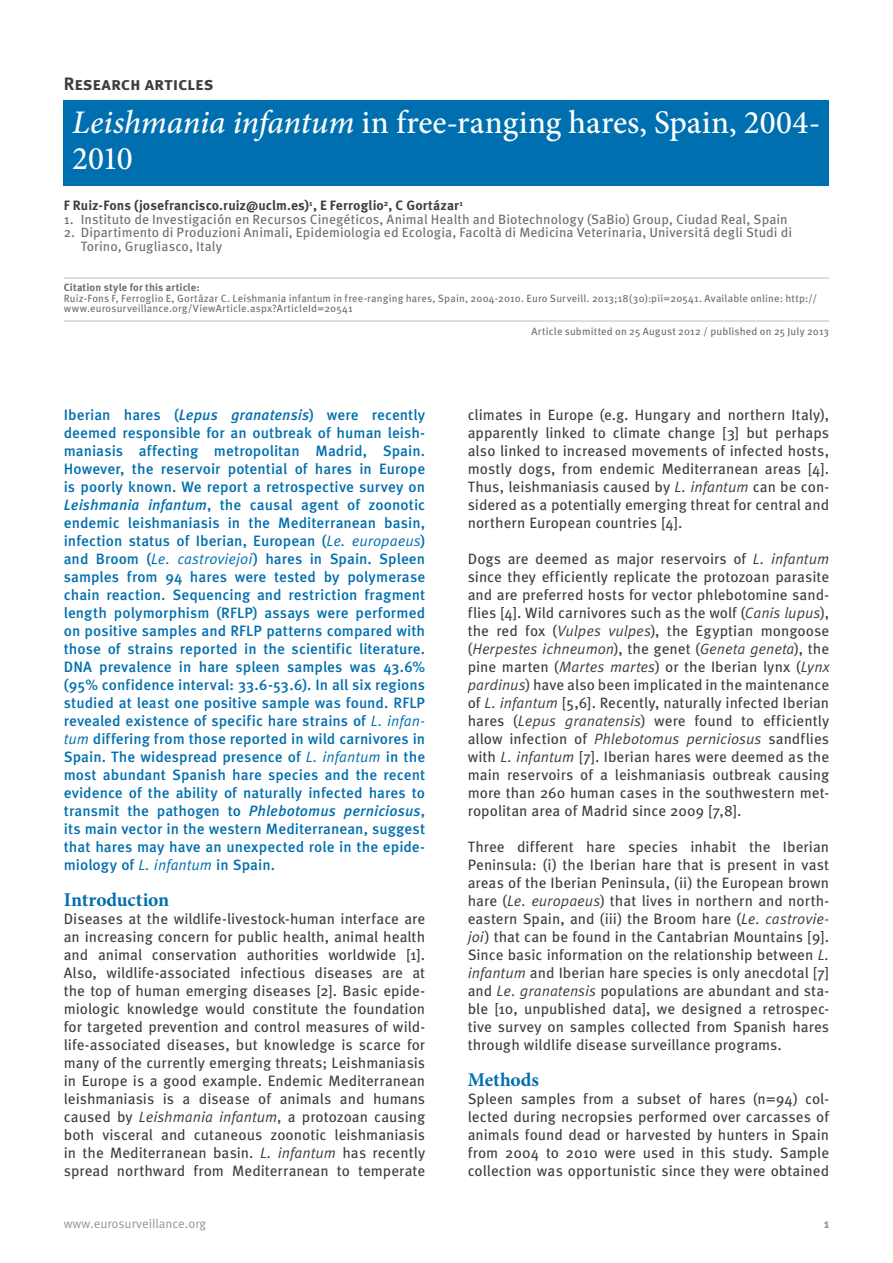
<style>
.page{position:relative;width:893px;height:1263px;background:#fff}
.page>*{position:absolute;margin:0;border:0;box-sizing:border-box;transform-origin:0 0}
.t1{font:500 33px/36px "Minion Pro";color:#fff}
.t2{font:700 19.5px "Minion Pro";color:#006faf}
.t3{font:700 18px "Meta Pro";color:#3e3e3f}
.t4{font:15px/18px "Meta Pro";color:#3e3e3f;text-align:justify}
.t5{font:500 15px/18px "Meta Pro";color:#006faf;text-align:justify}
.t6{font:13.5px/13.5px "Meta Pro";letter-spacing:.005em;color:#6c6d70}
.t7{font:700 13.5px "Meta Pro";letter-spacing:.005em;color:#3e3e3f}
.t8{font:12.75px "Meta Pro";color:#939598}
.t9{font:700 12.75px "Meta Pro";color:#939598}
.t10{font:10.5px/10.5px "Meta Pro";letter-spacing:.015em;color:#6c6d70}
.t11{font:700 10.5px "Meta Pro";letter-spacing:.015em;color:#6c6d70}
.s1{font-style:italic}
.s2{font-weight:400;font-style:italic}
</style>
<div class="page">
<hr style="left:64px;top:278px;width:765px;height:1px;background:#bcbdc0">
<hr style="left:64px;top:321px;width:765px;height:1px;background:#bcbdc0">
<div style="left:64px;top:100px;width:765px;height:86px;background:#006faf"></div>
<p class="t3" style="left:64px;top:72px;width:151px">Research articles</p>
<h1 class="t1" style="left:72px;top:104px;width:750px"><span class="s1">Leishmania infantum</span> in free-ranging hares, Spain, 2004-<br>2010</h1>
<p class="t7" style="left:64px;top:197px;width:400px">F Ruiz-Fons (josefrancisco.ruiz@uclm.es)<sup>1</sup>, E Ferroglio<sup>2</sup>, C Gortázar<sup>1</sup></p>
<p class="t6" style="left:64px;top:213px;width:725px">1. Instituto de Investigación en Recursos Cinegéticos, Animal Health and Biotechnology (SaBio) Group, Ciudad Real, Spain</p>
<p class="t6" style="left:81px;top:226px;width:713px;text-indent:-17px">2. Dipartimento di Produzioni Animali, Epidemiologia ed Ecologia, Facoltà di Medicina Veterinaria, Universitá degli Studi di<br>Torino, Grugliasco, Italy</p>
<p class="t11" style="left:64px;top:281px;width:137px">Citation style for this article:</p>
<p class="t10" style="left:64px;top:293px;width:755px">Ruiz-Fons F, Ferroglio E, Gortázar C. Leishmania infantum in free-ranging hares, Spain, 2004-2010. Euro Surveill. 2013;18(30):pii=20541. Available online: http:// www.eurosurveillance.org/ViewArticle.aspx?ArticleId=20541</p>
<p class="t10" style="left:532px;top:327px;width:299px">Article submitted on 25 August 2012 / published on 25 July 2013</p>
<p class="t5" style="left:64px;top:406px;width:363px">Iberian hares (<span class="s1">Lepus granatensis</span>) were recently deemed responsible for an outbreak of human leish&shy;maniasis affecting metropolitan Madrid, Spain.<br>However, the reservoir potential of hares in Europe is poorly known. We report a retrospective survey on <span class="s1">Leishmania infantum</span>, the causal agent of zoonotic endemic leishmaniasis in the Mediterranean basin, infection status of Iberian, European (<span class="s2">Le. europaeus</span>) and Broom (<span class="s2">Le. castroviejoi</span>) hares in Spain. Spleen samples from 94 hares were tested by polymerase chain reaction. Sequencing and restriction fragment length polymorphism (RFLP) assays were performed on positive samples and RFLP patterns compared with those of strains reported in the scientific literature.<br>DNA prevalence in hare spleen samples was 43.6% (95% confidence interval: 33.6-53.6). In all six regions studied at least one positive sample was found. RFLP revealed existence of specific hare strains of <span class="s2">L. infan&shy;tum</span> differing from those reported in wild carnivores in Spain. The widespread presence of <span class="s2">L. infantum</span> in the most abundant Spanish hare species and the recent evidence of the ability of naturally infected hares to transmit the pathogen to <span class="s1">Phlebotomus perniciosus</span>, its main vector in the western Mediterranean, suggest that hares may have an unexpected role in the epide&shy;miology of <span class="s2">L. infantum</span> in Spain.</p>
<h2 class="t2" style="left:64px;top:886px;width:107px">Introduction</h2>
<p class="t4" style="left:64px;top:910px;width:363px">Diseases at the wildlife-livestock-human interface are an increasing concern for public health, animal health and animal conservation authorities worldwide [1].<br>Also, wildlife-associated infectious diseases are at the top of human emerging diseases [2]. Basic epide&shy;miologic knowledge would constitute the foundation for targeted prevention and control measures of wild&shy;life-associated diseases, but knowledge is scarce for many of the currently emerging threats; Leishmaniasis in Europe is a good example. Endemic Mediterranean leishmaniasis is a disease of animals and humans caused by <span class="s1">Leishmania infantum</span>, a protozoan causing both visceral and cutaneous zoonotic leishmaniasis in the Mediterranean basin. <span class="s1">L. infantum</span> has recently spread northward from Mediterranean to temperate</p>
<p class="t4" style="left:468px;top:406px;width:363px">climates in Europe (e.g. Hungary and northern Italy), apparently linked to climate change [3] but perhaps also linked to increased movements of infected hosts, mostly dogs, from endemic Mediterranean areas [4].<br>Thus, leishmaniasis caused by <span class="s1">L. infantum</span> can be con&shy;sidered as a potentially emerging threat for central and northern European countries [4].</p>
<p class="t4" style="left:468px;top:550px;width:363px">Dogs are deemed as major reservoirs of <span class="s1">L. infantum </span>since they efficiently replicate the protozoan parasite and are preferred hosts for vector phlebotomine sand&shy;flies [4]. Wild carnivores such as the wolf (<span class="s1">Canis lupus</span>), the red fox (<span class="s1">Vulpes vulpes</span>), the Egyptian mongoose (<span class="s1">Herpestes ichneumon</span>), the genet (<span class="s1">Geneta geneta</span>), the pine marten (<span class="s1">Martes martes</span>) or the Iberian lynx (<span class="s1">Lynx pardinus</span>) have also been implicated in the maintenance of <span class="s1">L. infantum</span> [5,6]. Recently, naturally infected Iberian hares (<span class="s1">Lepus granatensis</span>) were found to efficiently allow infection of <span class="s1">Phlebotomus perniciosus</span> sandflies with <span class="s1">L. infantum</span> [7]. Iberian hares were deemed as the main reservoirs of a leishmaniasis outbreak causing more than 260 human cases in the southwestern met&shy;ropolitan area of Madrid since 2009 [7,8].</p>
<p class="t4" style="left:468px;top:838px;width:363px">Three different hare species inhabit the Iberian Peninsula: (i) the Iberian hare that is present in vast areas of the Iberian Peninsula, (ii) the European brown hare (<span class="s1">Le. europaeus</span>) that lives in northern and north&shy;eastern Spain, and (iii) the Broom hare (<span class="s1">Le. castrovie&shy;joi</span>) that can be found in the Cantabrian Mountains [9].<br>Since basic information on the relationship between <span class="s1">L. infantum</span> and Iberian hare species is only anecdotal [7] and <span class="s1">Le. granatensis</span> populations are abundant and sta&shy;ble [10, unpublished data], we designed a retrospec&shy;tive survey on samples collected from Spanish hares through wildlife disease surveillance programs.</p>
<h2 class="t2" style="left:468px;top:1066px;width:73px">Methods</h2>
<p class="t4" style="left:468px;top:1090px;width:363px">Spleen samples from a subset of hares (n=94) col&shy;lected during necropsies performed over carcasses of animals found dead or harvested by hunters in Spain from 2004 to 2010 were used in this study. Sample collection was opportunistic since they were obtained</p>
<p class="t8" style="left:64px;top:1215px;width:144px">www.eurosurveillance.org</p>
<p class="t9" style="left:824px;top:1215px;width:7px">1</p>
</div>
